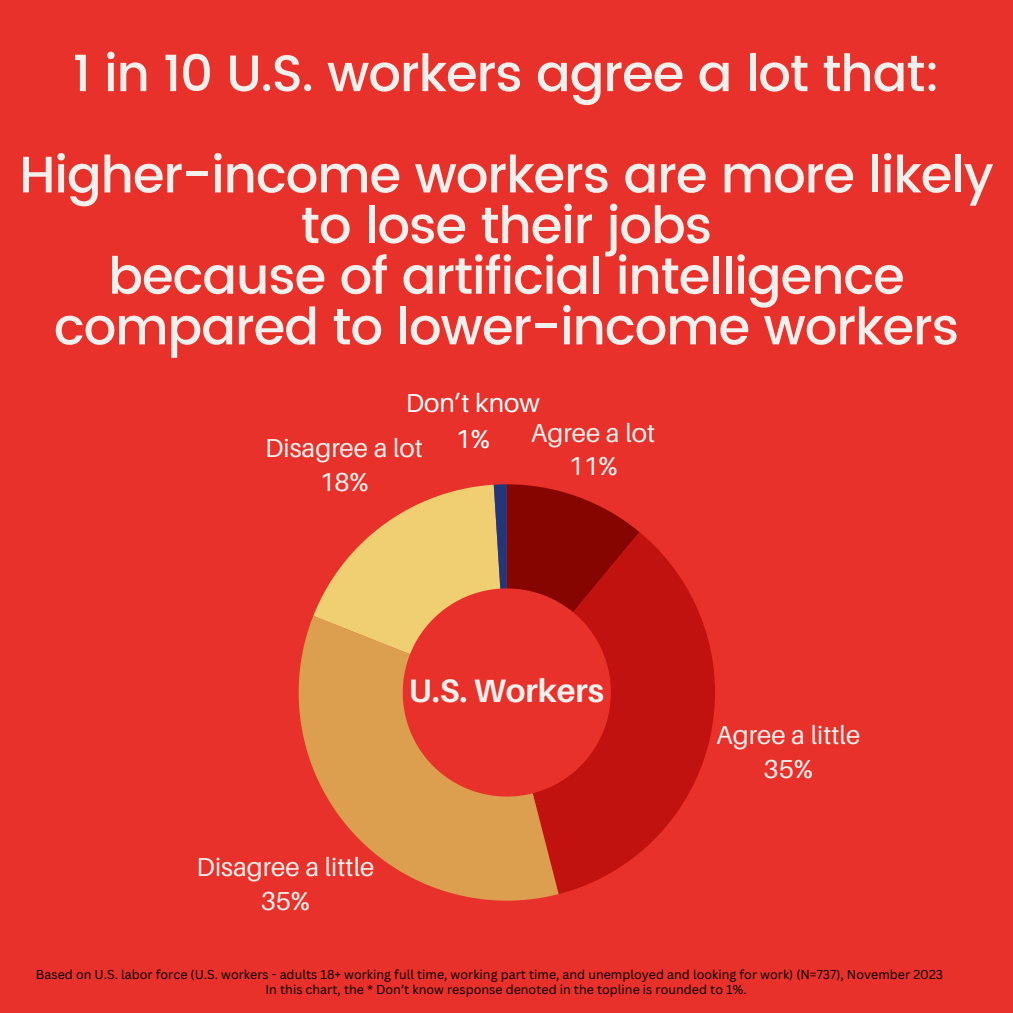
<style>
.page{position:relative;width:1013px;height:1013px;background:#fff}
.page>*{position:absolute;margin:0;border:0;box-sizing:border-box;transform-origin:0 0}
.t1{font:500 51.25px/50.6px "Poppins";letter-spacing:-.02em;color:#f2f0ed;text-align:center}
.t2{font:700 32.5px "Aileron";color:#f2f0ed}
.t3{font:26px/33.5px "Aileron";color:#f2f0ed;text-align:center}
.t4{font:26px/35.6px "Aileron";color:#fff;text-align:center}
.t5{font:12.5px "Canva Sans";color:#000}
</style>
<div class="page">
<div style="left:0;top:0;width:1012px;height:1012px;background:#e7312a"></div>
<svg style="left:558px;top:532px;width:157px;height:362px;fill:#c11210"></svg>
<svg style="left:298px;top:617px;width:260px;height:283px;fill:#dc9e4f"></svg>
<svg style="left:313px;top:484px;width:326px;height:170px"></svg>
<h1 class="t1" style="left:73px;top:48px;width:868px">1 in 10 U.S. workers agree a lot that:</h1>
<h1 class="t1" style="left:19px;top:149px;width:975px">Higher-income workers are more likely to lose their jobs<br>because of artificial intelligence compared to lower-income workers</h1>
<p class="t4" style="left:406px;top:384px;width:135px">Don’t know<br>1%</p>
<h3 class="t3" style="left:531px;top:415px;width:126px">Agree a lot<br>11%</h3>
<h3 class="t3" style="left:265px;top:430px;width:159px">Disagree a lot<br>18%</h3>
<h3 class="t2" style="left:409px;top:671px;width:197px">U.S. Workers</h3>
<h3 class="t3" style="left:197px;top:849px;width:179px">Disagree a little<br>35%</h3>
<h3 class="t3" style="left:716px;top:717px;width:145px">Agree a little<br>35%</h3>
<h2 class="t5" style="left:36px;top:965px;width:908px">Based on U.S. labor force (U.S. workers - adults 18+ working full time, working part time, and unemployed and looking for work) (N=737), November 2023</h2>
<p class="t5" style="left:265px;top:980px;width:482px">In this chart, the * Don’t know response denoted in the topline is rounded to 1%.</p>
</div>
